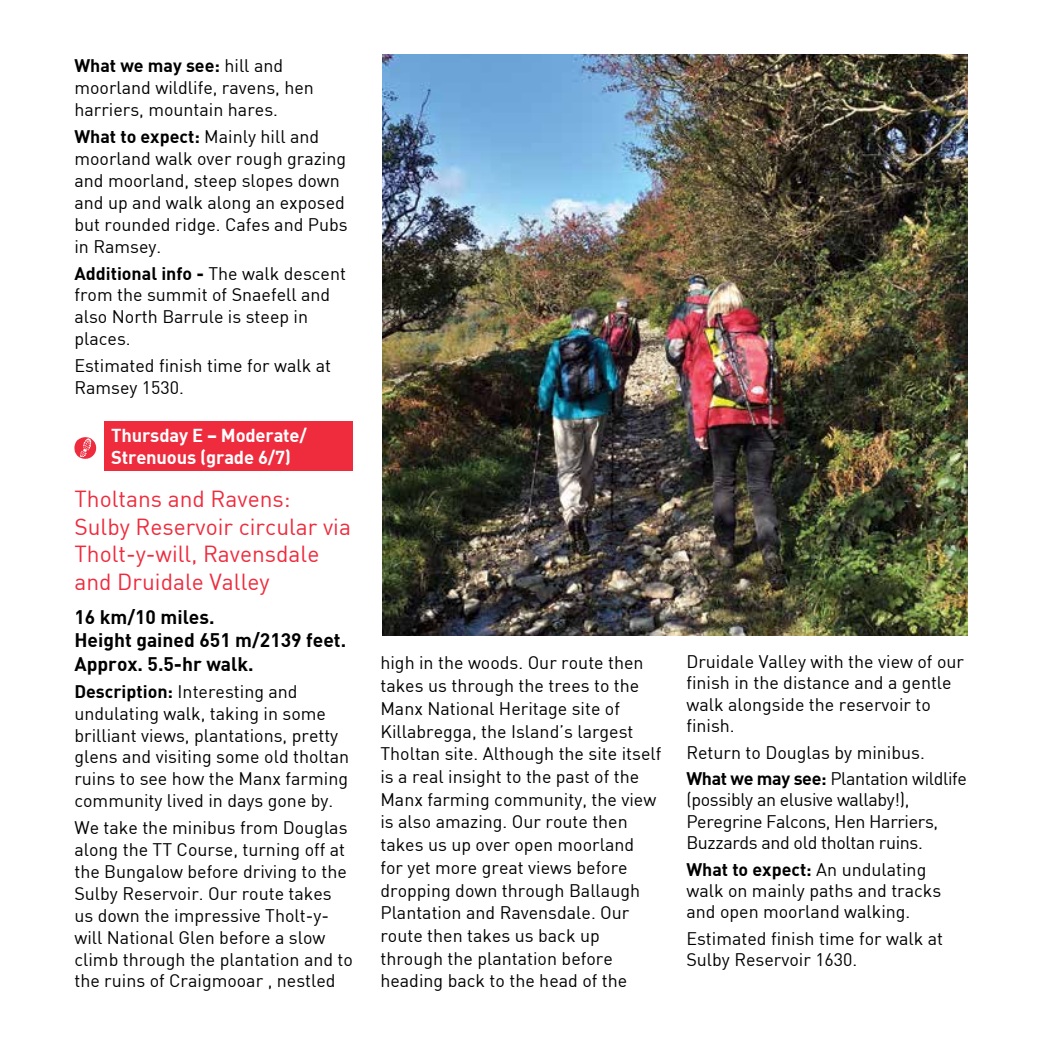
<style>
.page{position:relative;width:1042px;height:1042px;background:#fff}
.page>*{position:absolute;margin:0;border:0;box-sizing:border-box;transform-origin:0 0}
.t1{font:22.75px/27.8px "DIN";color:#ee2c3e}
.t2{font:700 19.25px/23.6px "DIN";color:#000}
.t3{font:700 18.38px/22.1px "DIN";letter-spacing:-.01em;color:#fff}
.t4{font:17.85px/21.9px "DIN";color:#000}
.t5{font:17.85px/21.3px "DIN";letter-spacing:-.02em;color:#000}
.s1{font-weight:700}
</style>
<div class="page">
<div style="left:104px;top:421px;width:248px;height:50px;background:#ee2c3e"></div>
<svg style="left:74px;top:437px;width:22px;height:22px"></svg>
<img style="left:382px;top:55px;width:585px;height:580px">
<p class="t4" style="left:74px;top:55px;width:241px"><span class="s1">What we may see:</span> hill and moorland wildlife, ravens, hen harriers, mountain hares.</p>
<p class="t4" style="left:74px;top:125px;width:275px"><span class="s1">What to expect:</span> Mainly hill and moorland walk over rough grazing and moorland, steep slopes down and up and walk along an exposed but rounded ridge. Cafes and Pubs in Ramsey.</p>
<p class="t4" style="left:74px;top:262px;width:273px"><span class="s1">Additional info -</span> The walk descent from the summit of Snaefell and also North Barrule is steep in places.</p>
<p class="t4" style="left:74px;top:354px;width:258px">Estimated finish time for walk at<br>Ramsey 1530.</p>
<p class="t3" style="left:111px;top:424px;width:197px">Thursday E – Moderate/<br>Strenuous (grade 6/7)</p>
<p class="t1" style="left:74px;top:484px;width:278px">Tholtans and Ravens:<br>Sulby Reservoir circular via<br>Tholt-y-will, Ravensdale and Druidale Valley</p>
<p class="t2" style="left:74px;top:604px;width:273px">16 km/10 miles.<br>Height gained 651 m/2139 feet.<br>Approx. 5.5-hr walk.</p>
<p class="t4" style="left:74px;top:680px;width:276px"><span class="s1">Description:</span> Interesting and undulating walk, taking in some brilliant views, plantations, pretty glens and visiting some old tholtan ruins to see how the Manx farming community lived in days gone by.</p>
<p class="t4" style="left:74px;top:816px;width:280px">We take the minibus from Douglas along the TT Course, turning off at the Bungalow before driving to the Sulby Reservoir. Our route takes us down the impressive Tholt-y&shy;will National Glen before a slow climb through the plantation and to the ruins of Craigmooar , nestled</p>
<p class="t4" style="left:380px;top:651px;width:282px;line-height:22.8px">high in the woods. Our route then takes us through the trees to the<br>Manx National Heritage site of<br>Killabregga, the Island’s largest<br>Tholtan site. Although the site itself is a real insight to the past of the<br>Manx farming community, the view is also amazing. Our route then takes us up over open moorland<br>for yet more great views before dropping down through Ballaugh<br>Plantation and Ravensdale. Our route then takes us back up through the plantation before heading back to the head of the</p>
<p class="t4" style="left:686px;top:650px;width:279px;line-height:21.3px">Druidale Valley with the view of our finish in the distance and a gentle walk alongside the reservoir to finish.</p>
<p class="t4" style="left:686px;top:738px;width:282px;line-height:26.4px">Return to Douglas by minibus.<br><span class="s1">What we may see:</span> Plantation wildlife</p>
<p class="t5" style="left:686px;top:789px;width:253px">(possibly an elusive wallaby!),<br>Peregrine Falcons, Hen Harriers,<br>Buzzards and old tholtan ruins.</p>
<p class="t4" style="left:686px;top:858px;width:256px;line-height:21.3px"><span class="s1">What to expect:</span> An undulating walk on mainly paths and tracks and open moorland walking.</p>
<p class="t4" style="left:686px;top:927px;width:258px;line-height:21.3px">Estimated finish time for walk at<br>Sulby Reservoir 1630.</p>
</div>
